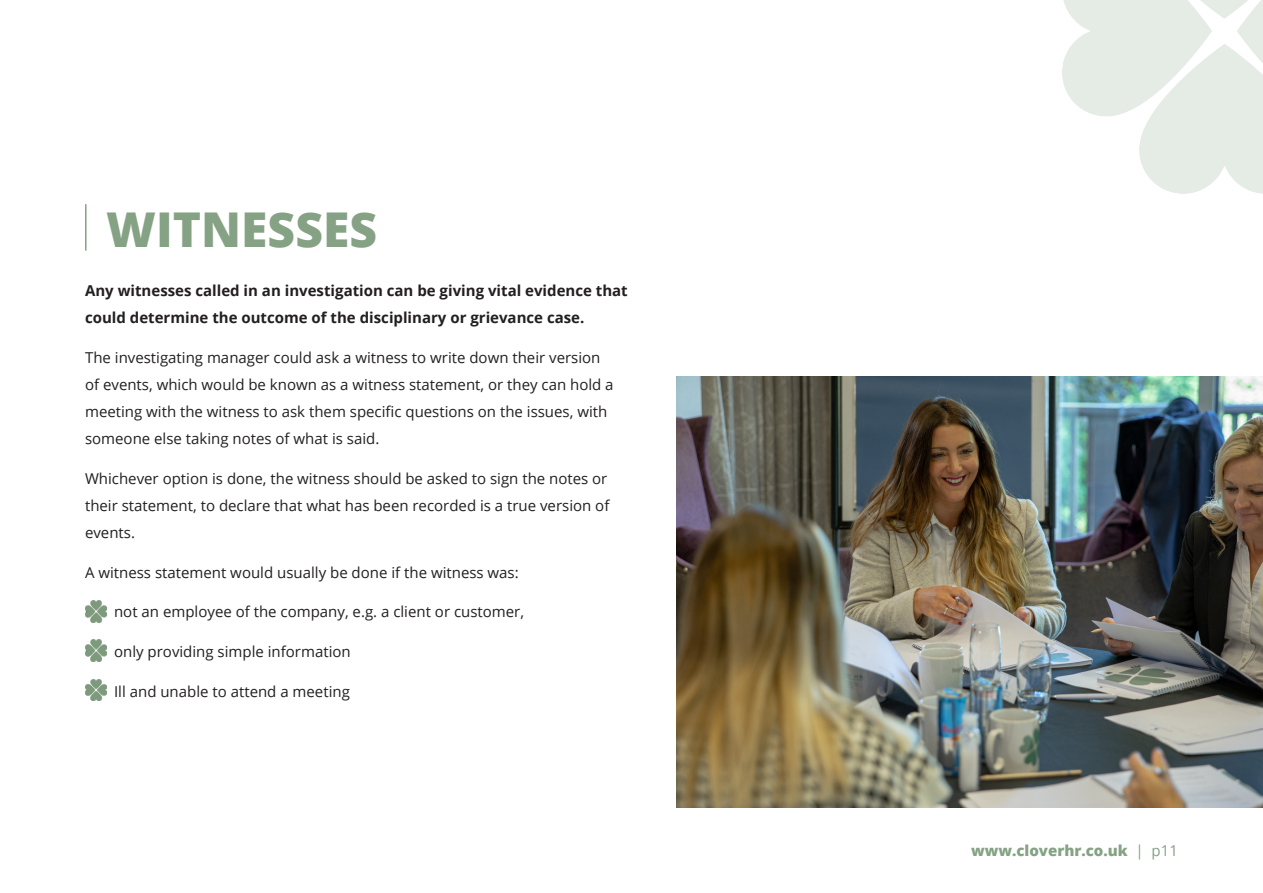
<style>
.page{position:relative;width:1263px;height:893px;background:#fff}
.page>*{position:absolute;margin:0;border:0;box-sizing:border-box;transform-origin:0 0}
.t1{font:800 48px "Open Sans";color:#85a284}
.t2{font:15px/27px "Open Sans";color:#231f20}
.t3{font:700 15px/27px "Open Sans";color:#231f20}
.t4{font:800 15px "Open Sans";color:#85a284}
.s1{font-weight:400}
</style>
<div class="page">
<img style="left:1063px;top:0;width:200px;height:193px">
<hr style="left:85px;top:204px;width:2px;height:47px;background:#85a284">
<img style="left:676px;top:376px;width:587px;height:432px">
<img style="left:85px;top:601px;width:21px;height:21px">
<img style="left:85px;top:640px;width:21px;height:21px">
<img style="left:85px;top:679px;width:21px;height:21px">
<p class="t1" style="left:106px;top:193px;width:272px">WITNESSES</p>
<p class="t3" style="left:85px;top:277px;width:544px">Any witnesses called in an investigation can be giving vital evidence that could determine the outcome of the disciplinary or grievance case.</p>
<p class="t2" style="left:85px;top:344px;width:530px">The investigating manager could ask a witness to write down their version of events, which would be known as a witness statement, or they can hold a meeting with the witness to ask them specific questions on the issues, with someone else taking notes of what is said.</p>
<p class="t2" style="left:85px;top:464px;width:526px">Whichever option is done, the witness should be asked to sign the notes or their statement, to declare that what has been recorded is a true version of events.</p>
<p class="t2" style="left:85px;top:558px;width:435px">A witness statement would usually be done if the witness was:</p>
<p class="t2" style="left:85px;top:598px;width:440px">• not an employee of the company, e.g. a client or customer,</p>
<p class="t2" style="left:85px;top:638px;width:267px">• only providing simple information</p>
<p class="t2" style="left:85px;top:678px;width:266px">• Ill and unable to attend a meeting</p>
<p class="t4" style="left:971px;top:839px;width:208px">www.cloverhr.co.uk <span class="s1">| p11</span></p>
</div>
